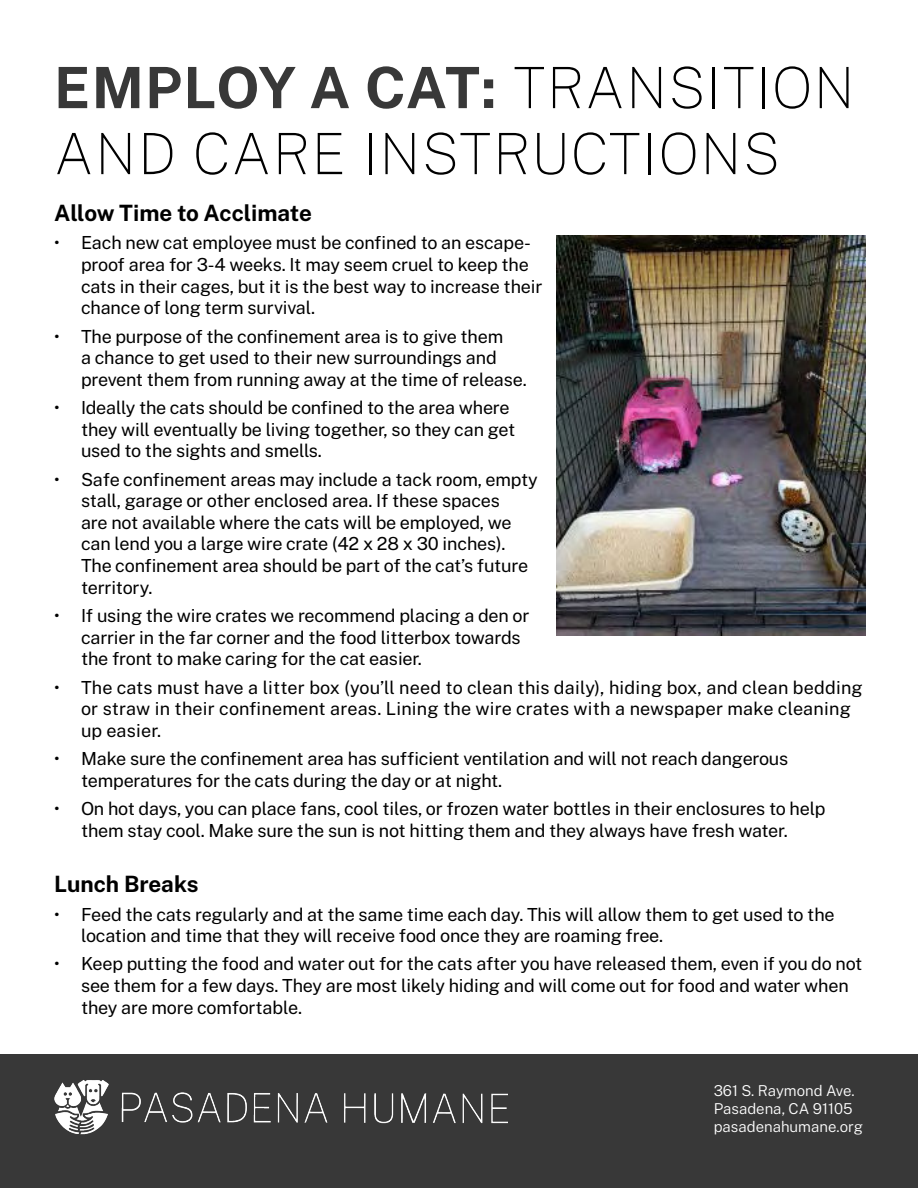
<style>
.page{position:relative;width:918px;height:1188px;background:#fff}
.page>*{position:absolute;margin:0;border:0;box-sizing:border-box;transform-origin:0 0}
.t1{font:100 57px/66px "Public Sans";letter-spacing:.025em;color:#000}
.t2{font:700 22.5px "Public Sans";color:#000}
.t3{font:18px/21.6px "Public Sans";letter-spacing:-.01em;color:#000}
.t4{font:18px/21.6px "Public Sans";letter-spacing:.01em;color:#000}
.t5{font:300 15px/18px "Public Sans";color:#fff}
.s1{font-weight:700;color:#383838}
</style>
<div class="page">
<div style="left:0;top:1054px;width:918px;height:134px;background:#383838"></div>
<img style="left:54px;top:1080px;width:454px;height:54px">
<img style="left:556px;top:236px;width:310px;height:399px">
<h1 class="t1" style="left:54px;top:56px;width:802px"><span class="s1">EMPLOY A CAT:</span> TRANSITION<br>AND CARE INSTRUCTIONS</h1>
<p class="t2" style="left:54px;top:202px;width:259px">Allow Time to Acclimate</p>
<p class="t3" style="left:81px;top:233px;width:463px;text-indent:-27px">• Each new cat employee must be confined to an escape&shy;proof area for 3-4 weeks. It may seem cruel to keep the cats in their cages, but it is the best way to increase their chance of long term survival.</p>
<p class="t3" style="left:81px;top:326px;width:447px;text-indent:-27px">• The purpose of the confinement area is to give them<br>a chance to get used to their new surroundings and prevent them from running away at the time of release.</p>
<p class="t3" style="left:81px;top:397px;width:436px;text-indent:-27px">• Ideally the cats should be confined to the area where they will eventually be living together, so they can get used to the sights and smells.</p>
<p class="t3" style="left:81px;top:469px;width:458px;text-indent:-27px">• Safe confinement areas may include a tack room, empty stall, garage or other enclosed area. If these spaces<br>are not available where the cats will be employed, we can lend you a large wire crate (42 x 28 x 30 inches).<br>The confinement area should be part of the cat’s future territory.</p>
<p class="t3" style="left:81px;top:605px;width:450px;text-indent:-27px">• If using the wire crates we recommend placing a den or carrier in the far corner and the food litterbox towards the front to make caring for the cat easier.</p>
<p class="t4" style="left:81px;top:677px;width:783px;text-indent:-27px">• The cats must have a litter box (you’ll need to clean this daily), hiding box, and clean bedding or straw in their confinement areas. Lining the wire crates with a newspaper make cleaning up easier.</p>
<p class="t3" style="left:81px;top:748px;width:709px;text-indent:-27px">• Make sure the confinement area has sufficient ventilation and will not reach dangerous temperatures for the cats during the day or at night.</p>
<p class="t3" style="left:81px;top:798px;width:746px;text-indent:-27px">• On hot days, you can place fans, cool tiles, or frozen water bottles in their enclosures to help them stay cool. Make sure the sun is not hitting them and they always have fresh water.</p>
<p class="t2" style="left:54px;top:874px;width:146px">Lunch Breaks</p>
<p class="t3" style="left:81px;top:904px;width:755px;text-indent:-27px">• Feed the cats regularly and at the same time each day. This will allow them to get used to the location and time that they will receive food once they are roaming free.</p>
<p class="t3" style="left:81px;top:954px;width:783px;text-indent:-27px">• Keep putting the food and water out for the cats after you have released them, even if you do not see them for a few days. They are most likely hiding and will come out for food and water when they are more comfortable.</p>
<p class="t5" style="left:714px;top:1082px;width:151px">361 S. Raymond Ave.<br>Pasadena, CA 91105 pasadenahumane.org</p>
</div>
